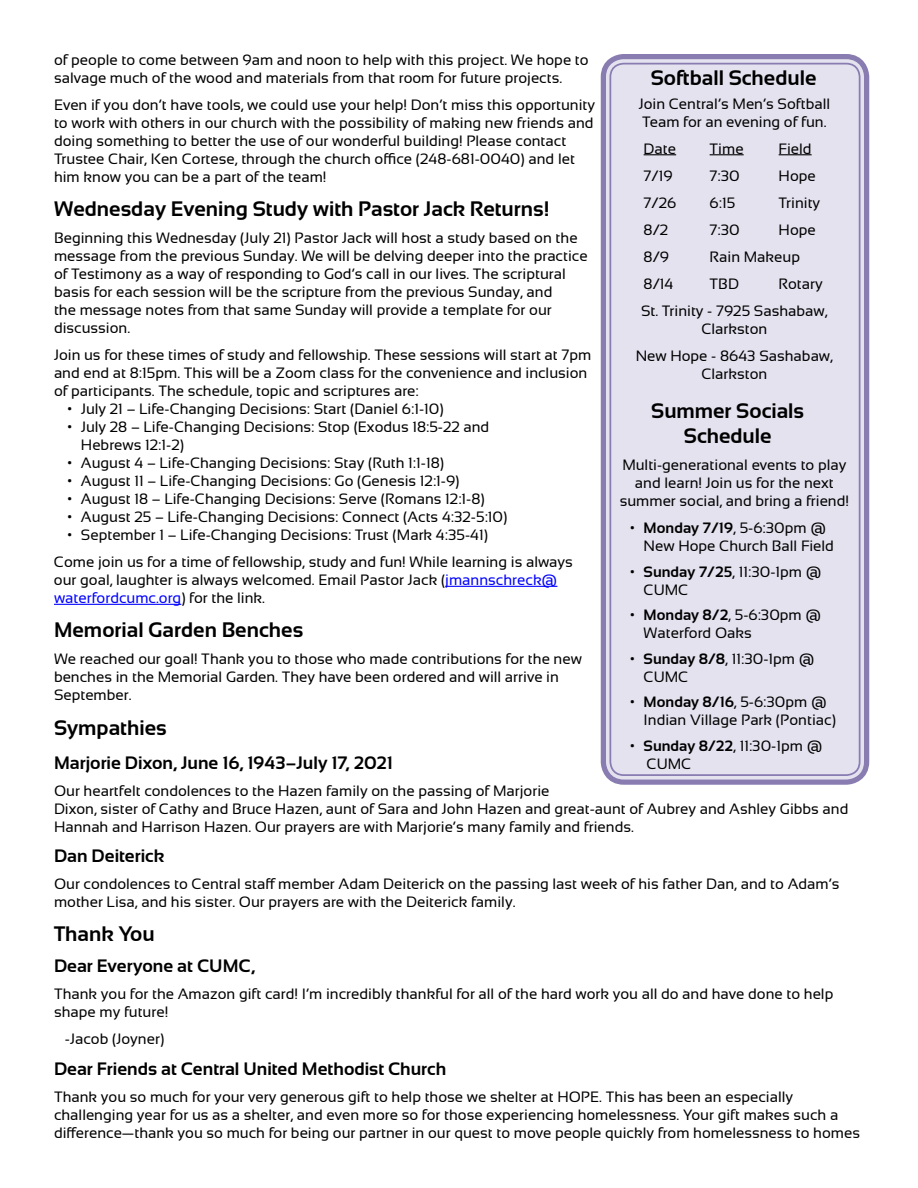
<style>
.page{position:relative;width:918px;height:1188px;background:#fff}
.page>*{position:absolute;margin:0;border:0;box-sizing:border-box;transform-origin:0 0}
.t1{font:700 21px/25.2px "Sansation";color:#000;text-align:center}
.t2{font:700 18px "Sansation";color:#000}
.t3{font:15px/18px "Sansation";color:#000}
.s1{color:#00f}
.s2{font-weight:700}
</style>
<div class="page">
<hr style="left:445px;top:586px;width:112px;height:1px;background:#00f">
<hr style="left:54px;top:604px;width:127px;height:1px;background:#00f">
<div style="left:606px;top:59px;width:258px;height:720px;background:#e5e2ef;border-radius:18px"></div>
<hr style="left:644px;top:154px;width:32px;height:1px;background:#000">
<hr style="left:710px;top:154px;width:34px;height:1px;background:#000">
<hr style="left:779px;top:154px;width:33px;height:1px;background:#000">
<div style="left:601px;top:54px;width:268px;height:731px;border:5px solid #887cb1;border-radius:21px"></div>
<div style="left:609px;top:63px;width:252px;height:713px;border:2px solid #887cb1;border-radius:14px"></div>
<p class="t3" style="left:54px;top:51px;width:536px">of people to come between 9am and noon to help with this project. We hope to salvage much of the wood and materials from that room for future projects.</p>
<p class="t3" style="left:54px;top:96px;width:543px">Even if you don’t have tools, we could use your help! Don’t miss this opportunity to work with others in our church with the possibility of making new friends and doing something to better the use of our wonderful building! Please contact Trustee Chair, Ken Cortese, through the church office (248-681-0040) and let him know you can be a part of the team!</p>
<h1 class="t1" style="left:54px;top:196px;width:497px">Wednesday Evening Study with Pastor Jack Returns!</h1>
<p class="t3" style="left:54px;top:229px;width:535px">Beginning this Wednesday (July 21) Pastor Jack will host a study based on the message from the previous Sunday. We will be delving deeper into the practice of Testimony as a way of responding to God’s call in our lives. The scriptural basis for each session will be the scripture from the previous Sunday, and<br>the message notes from that same Sunday will provide a template for our discussion.</p>
<p class="t3" style="left:54px;top:346px;width:539px">Join us for these times of study and fellowship. These sessions will start at 7pm and end at 8:15pm. This will be a Zoom class for the convenience and inclusion of participants. The schedule, topic and scriptures are:</p>
<p class="t3" style="left:68px;top:400px;width:378px">• July 21 – Life-Changing Decisions: Start (Daniel 6:1-10)</p>
<p class="t3" style="left:81px;top:418px;width:410px;text-indent:-13px">• July 28 – Life-Changing Decisions: Stop (Exodus 18:5-22 and<br>Hebrews 12:1-2)</p>
<p class="t3" style="left:67px;top:454px;width:378px">• August 4 – Life-Changing Decisions: Stay (Ruth 1:1-18)</p>
<p class="t3" style="left:67px;top:472px;width:394px">• August 11 – Life-Changing Decisions: Go (Genesis 12:1-9)</p>
<p class="t3" style="left:67px;top:490px;width:419px">• August 18 – Life-Changing Decisions: Serve (Romans 12:1-8)</p>
<p class="t3" style="left:67px;top:508px;width:441px">• August 25 – Life-Changing Decisions: Connect (Acts 4:32-5:10)</p>
<p class="t3" style="left:54px;top:521px;width:521px;line-height:27px;text-indent:14px">• September 1 – Life-Changing Decisions: Trust (Mark 4:35-41)<br>Come join us for a time of fellowship, study and fun! While learning is always</p>
<p class="t3" style="left:54px;top:571px;width:505px">our goal, laughter is always welcomed. Email Pastor Jack (<span class="s1">jmannschreck@ waterfordcumc.org</span>) for the link.</p>
<h1 class="t1" style="left:54px;top:617px;width:251px">Memorial Garden Benches</h1>
<p class="t3" style="left:54px;top:650px;width:529px">We reached our goal! Thank you to those who made contributions for the new benches in the Memorial Garden. They have been ordered and will arrive in<br>September.</p>
<h1 class="t1" style="left:54px;top:715px;width:114px">Sympathies</h1>
<p class="t2" style="left:54px;top:752px;width:340px">Marjorie Dixon, June 16, 1943–July 17, 2021</p>
<p class="t3" style="left:54px;top:782px;width:796px">Our heartfelt condolences to the Hazen family on the passing of Marjorie<br>Dixon, sister of Cathy and Bruce Hazen, aunt of Sara and John Hazen and great-aunt of Aubrey and Ashley Gibbs and<br>Hannah and Harrison Hazen. Our prayers are with Marjorie’s many family and friends.</p>
<p class="t2" style="left:54px;top:846px;width:112px">Dan Deiterick</p>
<p class="t3" style="left:54px;top:875px;width:787px">Our condolences to Central staff member Adam Deiterick on the passing last week of his father Dan, and to Adam’s mother Lisa, and his sister. Our prayers are with the Deiterick family.</p>
<h1 class="t1" style="left:54px;top:922px;width:102px">Thank You</h1>
<p class="t2" style="left:54px;top:956px;width:203px">Dear Everyone at CUMC,</p>
<p class="t3" style="left:54px;top:985px;width:781px">Thank you for the Amazon gift card! I’m incredibly thankful for all of the hard work you all do and have done to help shape my future!</p>
<p class="t3" style="left:65px;top:1030px;width:101px">-Jacob (Joyner)</p>
<p class="t2" style="left:54px;top:1058px;width:394px">Dear Friends at Central United Methodist Church</p>
<p class="t3" style="left:54px;top:1088px;width:808px">Thank you so much for your very generous gift to help those we shelter at HOPE. This has been an especially challenging year for us as a shelter, and even more so for those experiencing homelessness. Your gift makes such a difference—thank you so much for being our partner in our quest to move people quickly from homelessness to homes</p>
<h1 class="t1" style="left:651px;top:65px;width:167px">Softball Schedule</h1>
<p class="t3" style="left:639px;top:94px;width:193px">Join Central’s Men’s Softball<br>Team for an evening of fun.</p>
<p class="t3" style="left:644px;top:139px;width:34px">Date</p>
<p class="t3" style="left:710px;top:139px;width:36px">Time</p>
<p class="t3" style="left:779px;top:139px;width:34px">Field</p>
<p class="t3" style="left:644px;top:166px;width:31px">7/19</p>
<p class="t3" style="left:710px;top:166px;width:32px">7:30</p>
<p class="t3" style="left:779px;top:166px;width:39px">Hope</p>
<p class="t3" style="left:644px;top:193px;width:34px">7/26</p>
<p class="t3" style="left:710px;top:193px;width:27px">6:15</p>
<p class="t3" style="left:779px;top:193px;width:43px">Trinity</p>
<p class="t3" style="left:644px;top:220px;width:26px">8/2</p>
<p class="t3" style="left:710px;top:220px;width:32px">7:30</p>
<p class="t3" style="left:779px;top:220px;width:39px">Hope</p>
<p class="t3" style="left:644px;top:247px;width:27px">8/9</p>
<p class="t3" style="left:710px;top:247px;width:92px">Rain Makeup</p>
<p class="t3" style="left:644px;top:274px;width:31px">8/14</p>
<p class="t3" style="left:710px;top:274px;width:31px">TBD</p>
<p class="t3" style="left:641px;top:270px;width:188px;line-height:27px;text-indent:138px">Rotary<br>St. Trinity - 7925 Sashabaw,</p>
<p class="t3" style="left:636px;top:315px;width:199px;line-height:27px;text-align:center">Clarkston<br>New Hope - 8643 Sashabaw,</p>
<p class="t3" style="left:701px;top:364px;width:68px">Clarkston</p>
<h1 class="t1" style="left:651px;top:398px;width:154px">Summer Socials<br>Schedule</h1>
<p class="t3" style="left:620px;top:456px;width:231px;text-align:center">Multi-generational events to play and learn! Join us for the next summer social, and bring a friend!</p>
<p class="t3" style="left:644px;top:519px;width:192px;text-indent:-14px"><span class="s2">• Monday 7/19</span>, 5-6:30pm @<br>New Hope Church Ball Field</p>
<p class="t3" style="left:644px;top:562px;width:179px;text-indent:-14px"><span class="s2">• Sunday 7/25</span>, 11:30-1pm @<br>CUMC</p>
<p class="t3" style="left:644px;top:606px;width:179px;text-indent:-14px"><span class="s2">• Monday 8/2</span>, 5-6:30pm @<br>Waterford Oaks</p>
<p class="t3" style="left:644px;top:650px;width:172px;text-indent:-14px"><span class="s2">• Sunday 8/8</span>, 11:30-1pm @<br>CUMC</p>
<p class="t3" style="left:644px;top:693px;width:194px;text-indent:-14px"><span class="s2">• Monday 8/16</span>, 5-6:30pm @<br>Indian Village Park (Pontiac)</p>
<p class="t3" style="left:647px;top:737px;width:177px;text-indent:-16px"><span class="s2">• Sunday 8/22</span>, 11:30-1pm @<br>CUMC</p>
</div>
